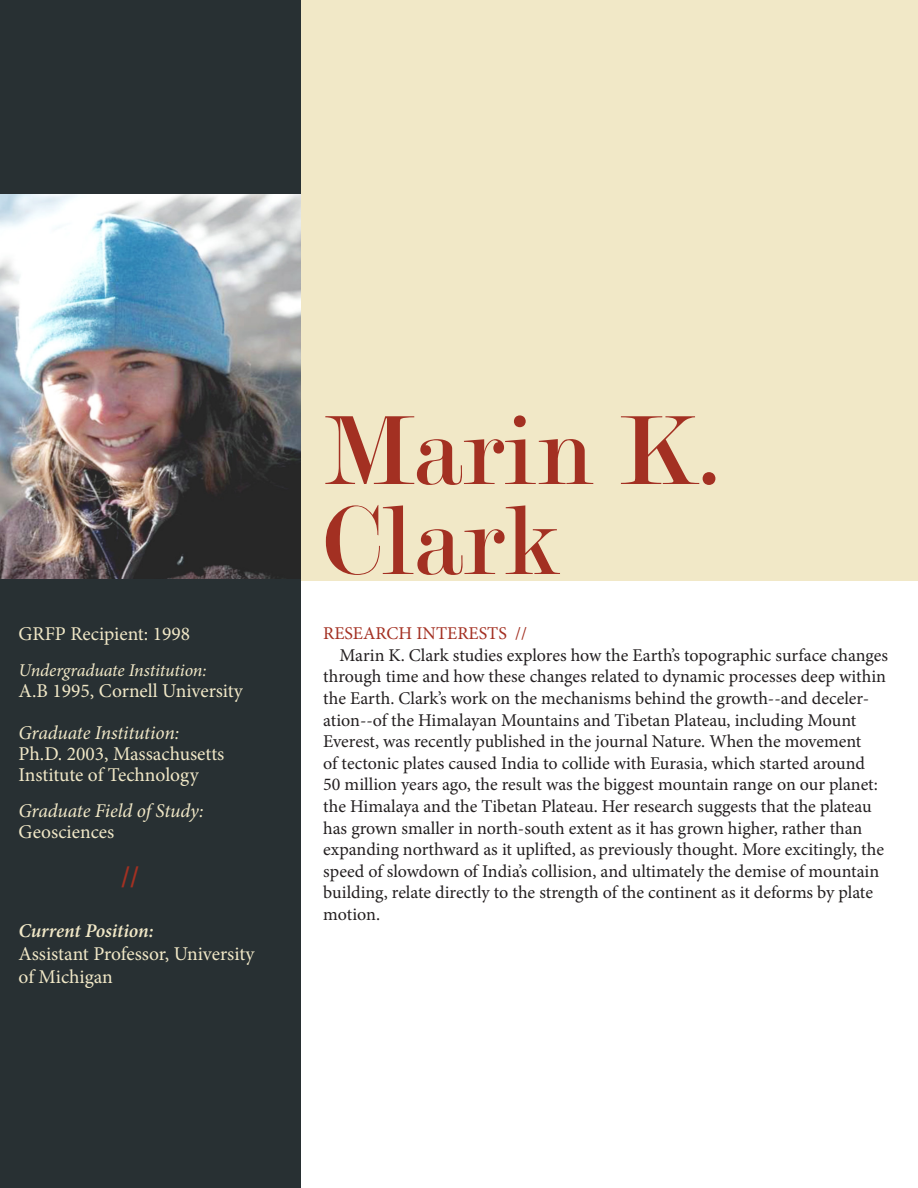
<style>
.page{position:relative;width:918px;height:1188px;background:#fff}
.page>*{position:absolute;margin:0;border:0;box-sizing:border-box;transform-origin:0 0}
.t1{font:105px "Modern";color:#a33022}
.t2{font:700 condensed 30px "Minion Pro";color:#a33022}
.t3{font:19.5px/23.4px "Minion Pro";color:#f1e8c7}
.t4{font:italic 19.5px "Minion Pro";letter-spacing:-.01em;color:#f1e8c7}
.t5{font:italic 600 19.5px "Minion Pro";letter-spacing:-.01em;color:#f1e8c7}
.t6{font:18px/21.6px "Minion Pro";letter-spacing:-.005em;color:#231f20}
.t7{font:italic 18px "Minion Pro";letter-spacing:-.01em;color:#f1e8c7}
.t8{font:18px "Minion Pro";color:#a33022}
</style>
<div class="page">
<div style="left:0;top:0;width:918px;height:580px;background:#f1e8c7"></div>
<div style="left:0;top:0;width:300px;height:602px;background:#283033"></div>
<img style="left:0;top:195px;width:300px;height:384px">
<div style="left:0;top:599px;width:300px;height:589px;background:#283033"></div>
<p class="t3" style="left:19px;top:623px;width:173px">GRFP Recipient: 1998</p>
<p class="t7" style="left:19px;top:658px;width:190px">Undergraduate Institution:</p>
<p class="t3" style="left:19px;top:680px;width:226px">A.B 1995, Cornell University</p>
<p class="t4" style="left:19px;top:720px;width:162px">Graduate Institution:</p>
<p class="t3" style="left:19px;top:743px;width:207px">Ph.D. 2003, Massachusetts</p>
<p class="t3" style="left:19px;top:764px;width:182px">Institute of Technology</p>
<p class="t4" style="left:19px;top:798px;width:187px">Graduate Field of Study:</p>
<p class="t3" style="left:19px;top:821px;width:97px">Geosciences</p>
<p class="t2" style="left:121px;top:856px;width:20px">//</p>
<p class="t5" style="left:19px;top:917px;width:137px">Current Position:</p>
<p class="t3" style="left:19px;top:942px;width:237px">Assistant Professor, University of Michigan</p>
<p class="t1" style="left:323px;top:398px;width:403px">Marin K.</p>
<p class="t1" style="left:323px;top:488px;width:237px">Clark</p>
<p class="t8" style="left:323px;top:621px;width:205px">RESEARCH INTERESTS //</p>
<p class="t6" style="left:323px;top:644px;width:566px;text-indent:16px">Marin K. Clark studies explores how the Earth’s topographic surface changes through time and how these changes related to dynamic processes deep within the Earth. Clark’s work on the mechanisms behind the growth--and deceler&shy;ation--of the Himalayan Mountains and Tibetan Plateau, including Mount Everest, was recently published in the journal Nature. When the movement<br>of tectonic plates caused India to collide with Eurasia, which started around<br>50 million years ago, the result was the biggest mountain range on our planet: the Himalaya and the Tibetan Plateau. Her research suggests that the plateau has grown smaller in north-south extent as it has grown higher, rather than expanding northward as it uplifted, as previously thought. More excitingly, the speed of slowdown of India’s collision, and ultimately the demise of mountain building, relate directly to the strength of the continent as it deforms by plate motion.</p>
</div>
